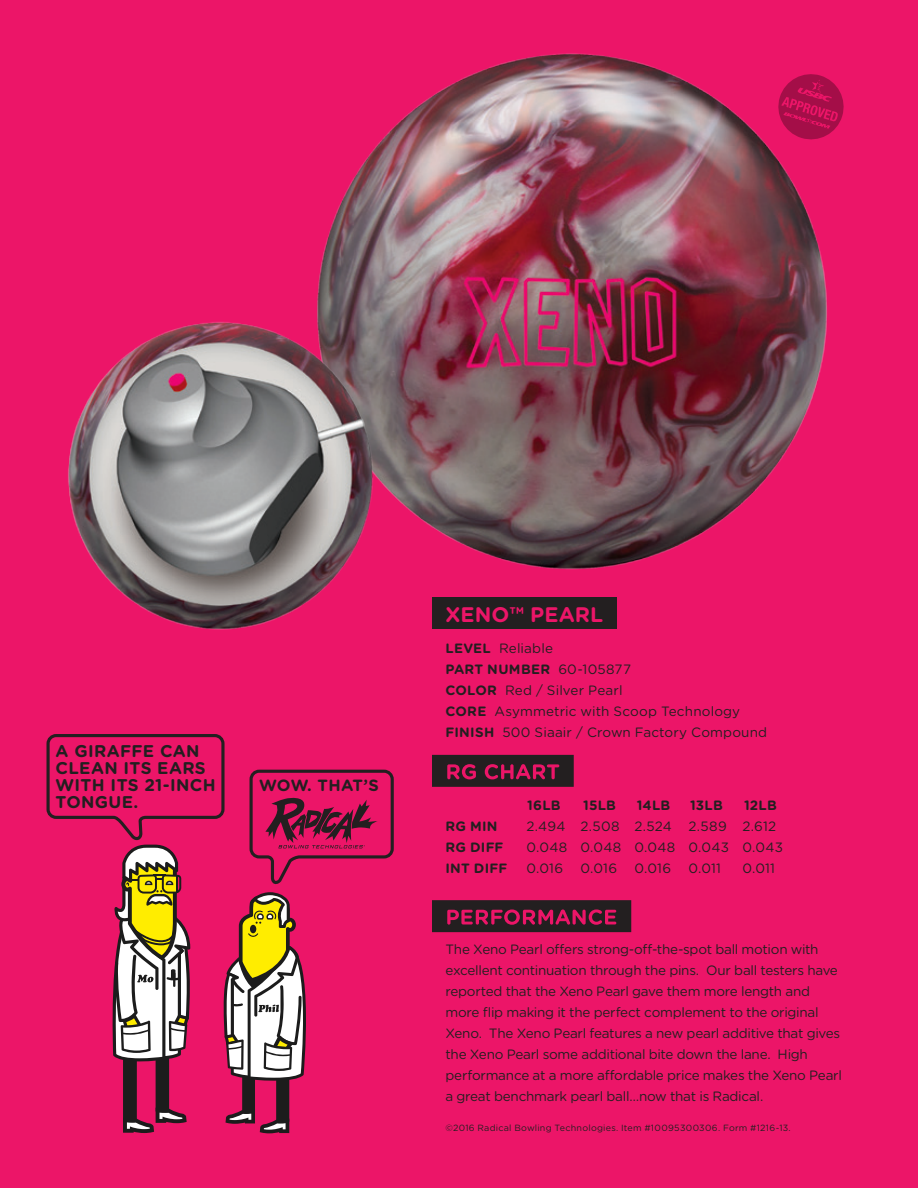
<style>
.page{position:relative;width:918px;height:1188px;background:#ec1568}
.page>*{position:absolute;margin:0;border:0;box-sizing:border-box;transform-origin:0 0}
.Ball_Poster_Specific{font:700 21.15px "Gotham Rounded";letter-spacing:.005em;color:#ec1568}
.t1{font:700 16.95px/17px "Gotham Rounded";letter-spacing:.02em;color:#231f20}
.t2{font:700 16.2px "Gotham Rounded";color:#231f20}
.Ball_Poster_Specific-2{font:13.5px/21px "Gotham Rounded";letter-spacing:-.015em;color:#231f20}
.Ball_Poster_Specific-3{font:13.5px "Gotham Rounded";letter-spacing:.01em;color:#231f20}
.Ball_Poster_Specific-4{font:700 13.5px "Gotham Rounded";letter-spacing:.015em;color:#231f20}
.Ball_Poster_Specific-5{font:13.5px "Gotham Rounded";letter-spacing:.02em;color:#231f20}
.t3{font:9px "Gotham Rounded";letter-spacing:.025em;color:#231f20}
.s1{font-weight:700}
.s2{font-weight:400}
</style>
<div class="page">
<img style="left:317px;top:53px;width:510px;height:517px">
<div style="left:432px;top:597px;width:184px;height:32px;background:#231f20"></div>
<svg style="left:432px;top:755px;width:142px;height:32px;background:#451d2c"></svg>
<svg style="left:432px;top:900px;width:199px;height:32px;background:#4b1c2e"></svg>
<img style="left:68px;top:312px;width:325px;height:318px">
<svg style="left:777px;top:73px;width:67px;height:68px"></svg>
<svg style="left:46px;top:734px;width:348px;height:399px"></svg>
<p class="t1" style="left:56px;top:742px;width:162px">A GIRAFFE CAN<br>CLEAN ITS EARS<br>WITH ITS 21-INCH<br>TONGUE.</p>
<p class="t2" style="left:259px;top:774px;width:121px">WOW. THAT’S</p>
<p class="Ball_Poster_Specific" style="left:446px;top:599px;width:159px">XENO™ PEARL</p>
<p class="Ball_Poster_Specific-3" style="left:446px;top:639px;width:109px"><span class="s1">LEVEL</span> Reliable</p>
<p class="Ball_Poster_Specific-4" style="left:446px;top:659px;width:187px">PART NUMBER <span class="s2">60-105877</span></p>
<p class="Ball_Poster_Specific-3" style="left:446px;top:681px;width:179px"><span class="s1">COLOR</span> Red / Silver Pearl</p>
<p class="Ball_Poster_Specific-3" style="left:446px;top:702px;width:296px"><span class="s1">CORE</span> Asymmetric with Scoop Technology</p>
<p class="Ball_Poster_Specific-3" style="left:446px;top:723px;width:323px"><span class="s1">FINISH</span> 500 Siaair / Crown Factory Compound</p>
<p class="Ball_Poster_Specific-4" style="left:527px;top:795px;width:35px">16LB</p>
<p class="Ball_Poster_Specific-4" style="left:583px;top:795px;width:34px">15LB</p>
<p class="Ball_Poster_Specific-4" style="left:637px;top:795px;width:35px">14LB</p>
<p class="Ball_Poster_Specific-4" style="left:690px;top:795px;width:34px">13LB</p>
<p class="Ball_Poster_Specific-4" style="left:744px;top:795px;width:34px">12LB</p>
<p class="Ball_Poster_Specific-4" style="left:446px;top:817px;width:54px">RG MIN</p>
<p class="Ball_Poster_Specific-5" style="left:526px;top:817px;width:251px">2.494 2.508 2.524 2.589 2.612</p>
<p class="Ball_Poster_Specific-4" style="left:446px;top:838px;width:60px">RG DIFF</p>
<p class="Ball_Poster_Specific-5" style="left:526px;top:838px;width:258px">0.048 0.048 0.048 0.043 0.043</p>
<p class="Ball_Poster_Specific-4" style="left:446px;top:859px;width:63px">INT DIFF</p>
<p class="Ball_Poster_Specific-2" style="left:526px;top:857px;width:38px">0.016</p>
<p class="Ball_Poster_Specific-2" style="left:580px;top:857px;width:38px">0.016</p>
<p class="Ball_Poster_Specific-2" style="left:634px;top:857px;width:38px">0.016</p>
<p class="Ball_Poster_Specific-2" style="left:688px;top:857px;width:34px">0.011</p>
<p class="Ball_Poster_Specific-2" style="left:743px;top:857px;width:34px">0.011</p>
<p class="Ball_Poster_Specific-2" style="left:446px;top:938px;width:398px">The Xeno Pearl offers strong-off-the-spot ball motion with excellent continuation through the pins. Our ball testers have reported that the Xeno Pearl gave them more length and more flip making it the perfect complement to the original Xeno. The Xeno Pearl features a new pearl additive that gives the Xeno Pearl some additional bite down the lane. High performance at a more affordable price makes the Xeno Pearl a great benchmark pearl ball…now that is Radical.</p>
<p class="t3" style="left:446px;top:1122px;width:347px">©2016 Radical Bowling Technologies. Item #10095300306. Form #1216-13.</p>
</div>
